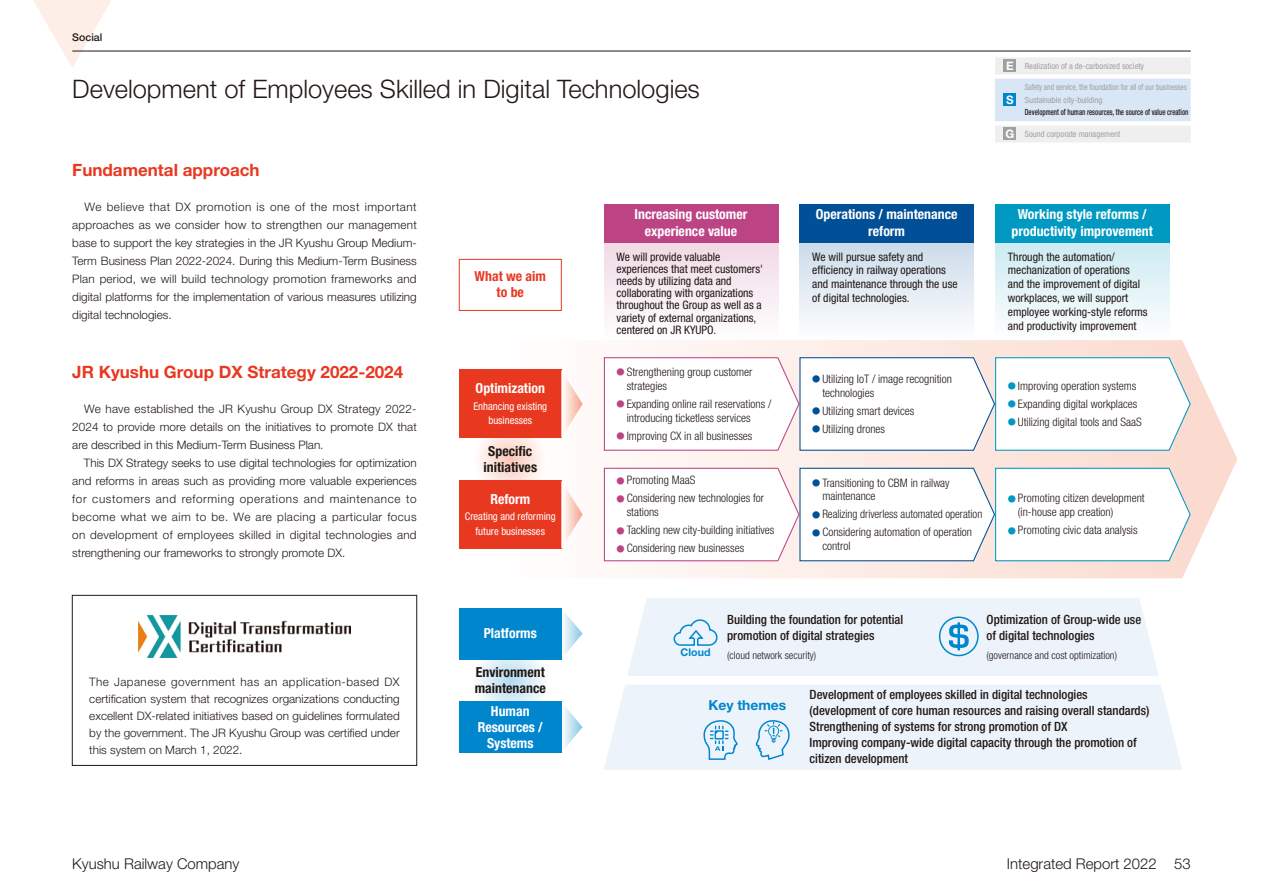
<style>
.page{position:relative;width:1263px;height:893px;background:#fff}
.page>*{position:absolute;margin:0;border:0;box-sizing:border-box;transform-origin:0 0}
.t1{font:300 25.5px "Helvetica Neue LT Std";color:#221815}
.t2{font:700 16.95px "Helvetica Neue LT Std";color:#e83820}
.t3{font:300 14.85px "Helvetica Neue LT Std";color:#221815}
.t4{font:700 condensed 13.8px/17px "Helvetica Neue LT Std";color:#fff;text-align:center}
.t5{font:700 condensed 13.8px/15.9px "Helvetica Neue LT Std";color:#221815}
.t6{font:700 condensed 13.8px/15.9px "Helvetica Neue LT Std";color:#e83820;text-align:center}
.t7{font:700 13.8px "Helvetica Neue LT Std";color:#0086cd}
.t8{font:500 condensed 12.75px/15.9px "Helvetica Neue LT Std";color:#221815}
.t9{font:300 11.7px/18px "Helvetica Neue LT Std";color:#221815;text-align:justify}
.t10{font:300 condensed 11.7px/13.8px "Helvetica Neue LT Std";color:#221815}
.t11{font:condensed 11.7px/13.8px "Helvetica Neue LT Std";color:#221815}
.t12{font:300 condensed 11.7px "Helvetica Neue LT Std";color:#221815;scale:.96 1}
.t13{font:700 11.7px "Helvetica Neue LT Std";color:#fff}
.t14{font:condensed 10.65px/14.9px "Helvetica Neue LT Std";color:#fff;text-align:center}
.t15{font:300 condensed 10.65px "Helvetica Neue LT Std";color:#221815}
.t16{font:500 10.65px "Helvetica Neue LT Std";color:#221815}
.t17{font:700 10.65px "Helvetica Neue LT Std";color:#0086cd}
.t18{font:condensed 8.55px/12.8px "Helvetica Neue LT Std";color:#9fa0a0;scale:.88 1}
.t19{font:condensed 8.55px "Helvetica Neue LT Std";color:#9fa0a0}
.t20{font:500 condensed 8.55px "Helvetica Neue LT Std";color:#221815;scale:.8 1}
.s1{font-family:"UD Shin Go Pro";font-stretch:normal;font-size:8.25px;color:#bd4484}
.s2{font-weight:700;font-stretch:normal;font-size:11.7px;color:#fff}
.s3{font-family:"UD Shin Go Pro";font-stretch:normal;font-size:8.25px;color:#004f97}
.s4{font-family:"UD Shin Go Pro";font-stretch:normal;font-size:8.25px;color:#0099c1}
</style>
<div class="page">
<div style="left:604px;top:242px;width:174px;height:98px;background:linear-gradient(to bottom,#f1d9e6,#fefdfe)"></div>
<div style="left:799px;top:242px;width:175px;height:98px;background:linear-gradient(to bottom,#ccdbea,#fdfdfe)"></div>
<div style="left:995px;top:242px;width:174px;height:98px;background:linear-gradient(to bottom,#cceaf2,#fdfefe)"></div>
<svg style="left:459px;top:340px;width:778px;height:238px"></svg>
<svg style="left:472px;top:421px;width:77px;height:76px"></svg>
<svg style="left:472px;top:642px;width:77px;height:77px"></svg>
<div style="left:459px;top:259px;width:102px;height:52px;border:1px solid #e83820"></div>
<div style="left:604px;top:204px;width:174px;height:38px;background:#bd4484"></div>
<div style="left:604px;top:685px;width:578px;height:85px;background:#ecf3fb"></div>
<div style="left:799px;top:204px;width:175px;height:38px;background:#004f97"></div>
<div style="left:995px;top:204px;width:174px;height:38px;background:#0099c1"></div>
<div style="left:459px;top:608px;width:102px;height:51px;background:#0086cd"></div>
<div style="left:459px;top:702px;width:102px;height:51px;background:#0086cd"></div>
<div style="left:459px;top:370px;width:102px;height:68px;background:#e83820"></div>
<div style="left:459px;top:480px;width:102px;height:69px;background:#e83820"></div>
<svg style="left:603px;top:357px;width:588px;height:94px"></svg>
<svg style="left:561px;top:370px;width:22px;height:68px"></svg>
<svg style="left:561px;top:608px;width:22px;height:51px"></svg>
<svg style="left:561px;top:702px;width:22px;height:51px"></svg>
<svg style="left:561px;top:480px;width:22px;height:69px"></svg>
<svg style="left:603px;top:467px;width:588px;height:95px"></svg>
<div style="left:627px;top:598px;width:532px;height:78px;background:#ecf3fb"></div>
<svg style="left:703px;top:719px;width:35px;height:42px"></svg>
<svg style="left:754px;top:719px;width:36px;height:42px;background:#c4e0f3"></svg>
<img style="left:138px;top:615px;width:213px;height:43px">
<div style="left:72px;top:595px;width:345px;height:171px;border:1px solid #221815"></div>
<svg style="left:995px;top:58px;width:196px;height:84px"></svg>
<div style="left:1003px;top:128px;width:13px;height:12px;background:#9fa0a0"></div>
<svg style="left:33px;top:0;width:79px;height:68px"></svg>
<hr style="left:72px;top:51px;width:1119px;height:1px;background:#221815">
<p class="t16" style="left:72px;top:31px;width:32px">Social</p>
<h1 class="t1" style="left:72px;top:73px;width:629px">Development of Employees Skilled in Digital Technologies</h1>
<h2 class="t2" style="left:72px;top:159px;width:189px">Fundamental approach</h2>
<p class="t9" style="left:72px;top:197px;width:346px;text-indent:12px">We believe that DX promotion is one of the most important approaches as we consider how to strengthen our management base to support the key strategies in the JR Kyushu Group Medium-Term Business Plan 2022-2024. During this Medium-Term Business Plan period, we will build technology promotion frameworks and digital platforms for the implementation of various measures utilizing digital technologies.</p>
<h2 class="t2" style="left:72px;top:361px;width:332px">JR Kyushu Group DX Strategy 2022-2024</h2>
<p class="t9" style="left:72px;top:399px;width:346px;text-indent:12px">We have established the JR Kyushu Group DX Strategy 2022- 2024 to provide more details on the initiatives to promote DX that are described in this Medium-Term Business Plan.</p>
<p class="t9" style="left:72px;top:453px;width:346px;text-indent:12px">This DX Strategy seeks to use digital technologies for optimization and reforms in areas such as providing more valuable experiences for customers and reforming operations and maintenance to become what we aim to be. We are placing a particular focus on development of employees skilled in digital technologies and strengthening our frameworks to strongly promote DX.</p>
<p class="t6" style="left:475px;top:268px;width:73px">What we aim to be</p>
<p class="t4" style="left:476px;top:380px;width:71px">Optimization</p>
<p class="t14" style="left:473px;top:398px;width:75px">Enhancing existing businesses</p>
<p class="t5" style="left:483px;top:443px;width:55px;text-align:center">Specific initiatives</p>
<p class="t4" style="left:490px;top:490px;width:41px">Reform</p>
<p class="t14" style="left:465px;top:509px;width:92px">Creating and reforming future businesses</p>
<p class="t4" style="left:635px;top:206px;width:114px">Increasing customer experience value</p>
<p class="t11" style="left:617px;top:250px;width:148px;line-height:12.1px">We will provide valuable experiences that meet customers' needs by utilizing data and collaborating with organizations throughout the Group as well as a variety of external organizations, centered on JR KYUPO.</p>
<p class="t10" style="left:627px;top:365px;width:127px;text-indent:-10px"><span class="s1">●</span> Strengthening group customer strategies</p>
<p class="t10" style="left:627px;top:397px;width:146px;text-indent:-10px"><span class="s1">●</span> Expanding online rail reservations / introducing ticketless services</p>
<p class="t10" style="left:617px;top:429px;width:137px"><span class="s1">●</span> Improving CX in all businesses</p>
<p class="t10" style="left:617px;top:473px;width:80px"><span class="s1">●</span> Promoting MaaS</p>
<p class="t10" style="left:627px;top:491px;width:139px;text-indent:-10px"><span class="s1">●</span> Considering new technologies for stations</p>
<p class="t10" style="left:617px;top:523px;width:159px"><span class="s1">●</span> Tackling new city-building initiatives</p>
<p class="t10" style="left:617px;top:541px;width:129px"><span class="s1">●</span> Considering new businesses</p>
<p class="t19" style="left:1006px;top:61px;width:139px"><span class="s2">E</span> Realization of a de-carbonized society</p>
<p class="t13" style="left:1006px;top:92px;width:9px">S</p>
<p class="t18" style="left:1025px;top:81px;width:186px">Safety and service, the foundation for all of our businesses<br>Sustainable city-building</p>
<p class="t20" style="left:1025px;top:107px;width:206px">Development of human resources, the source of value creation</p>
<p class="t19" style="left:1005px;top:129px;width:116px"><span class="s2">G</span> Sound corporate management</p>
<p class="t4" style="left:816px;top:206px;width:143px">Operations / maintenance reform</p>
<p class="t4" style="left:1012px;top:206px;width:143px">Working style reforms / productivity improvement</p>
<p class="t11" style="left:812px;top:249px;width:147px">We will pursue safety and efficiency in railway operations and maintenance through the use of digital technologies.</p>
<p class="t11" style="left:1008px;top:249px;width:141px">Through the automation/ mechanization of operations and the improvement of digital workplaces, we will support employee working-style reforms and productivity improvement</p>
<p class="t10" style="left:822px;top:372px;width:131px;text-indent:-10px"><span class="s3">●</span> Utilizing IoT / image recognition technologies</p>
<p class="t10" style="left:812px;top:404px;width:104px"><span class="s3">●</span> Utilizing smart devices</p>
<p class="t10" style="left:812px;top:422px;width:74px"><span class="s3">●</span> Utilizing drones</p>
<p class="t10" style="left:822px;top:475px;width:129px;text-indent:-10px"><span class="s3">●</span> Transitioning to CBM in railway maintenance</p>
<p class="t12" style="left:812px;top:508px;width:179px"><span class="s3">●</span> Realizing driverless automated operation</p>
<p class="t10" style="left:822px;top:525px;width:151px;text-indent:-10px"><span class="s3">●</span> Considering automation of operation control</p>
<p class="t10" style="left:1008px;top:379px;width:130px"><span class="s4">●</span> Improving operation systems</p>
<p class="t10" style="left:1008px;top:397px;width:131px"><span class="s4">●</span> Expanding digital workplaces</p>
<p class="t10" style="left:1008px;top:415px;width:135px"><span class="s4">●</span> Utilizing digital tools and SaaS</p>
<p class="t10" style="left:1018px;top:491px;width:128px;text-indent:-10px"><span class="s4">●</span> Promoting citizen development (in-house app creation)</p>
<p class="t10" style="left:1008px;top:523px;width:131px"><span class="s4">●</span> Promoting civic data analysis</p>
<p class="t9" style="left:89px;top:673px;width:312px;line-height:17px">The Japanese government has an application-based DX certification system that recognizes organizations conducting excellent DX-related initiatives based on guidelines formulated by the government. The JR Kyushu Group was certified under this system on March 1, 2022.</p>
<p class="t4" style="left:484px;top:625px;width:55px">Platforms</p>
<p class="t5" style="left:475px;top:664px;width:73px">Environment maintenance</p>
<p class="t4" style="left:478px;top:703px;width:67px;line-height:15.9px">Human<br>Resources /<br>Systems</p>
<p class="t17" style="left:680px;top:646px;width:31px">Cloud</p>
<p class="t8" style="left:727px;top:612px;width:178px">Building the foundation for potential promotion of digital strategies</p>
<p class="t15" style="left:727px;top:649px;width:91px">(cloud network security)</p>
<p class="t8" style="left:986px;top:612px;width:156px">Optimization of Group-wide use of digital technologies</p>
<p class="t15" style="left:986px;top:649px;width:132px">(governance and cost optimization)</p>
<p class="t7" style="left:708px;top:697px;width:79px">Key themes</p>
<p class="t8" style="left:809px;top:687px;width:341px">Development of employees skilled in digital technologies (development of core human resources and raising overall standards)<br>Strengthening of systems for strong promotion of DX<br>Improving company-wide digital capacity through the promotion of citizen development</p>
<p class="t3" style="left:72px;top:855px;width:169px">Kyushu Railway Company</p>
<p class="t3" style="left:1007px;top:855px;width:185px">Integrated Report 2022 53</p>
</div>
